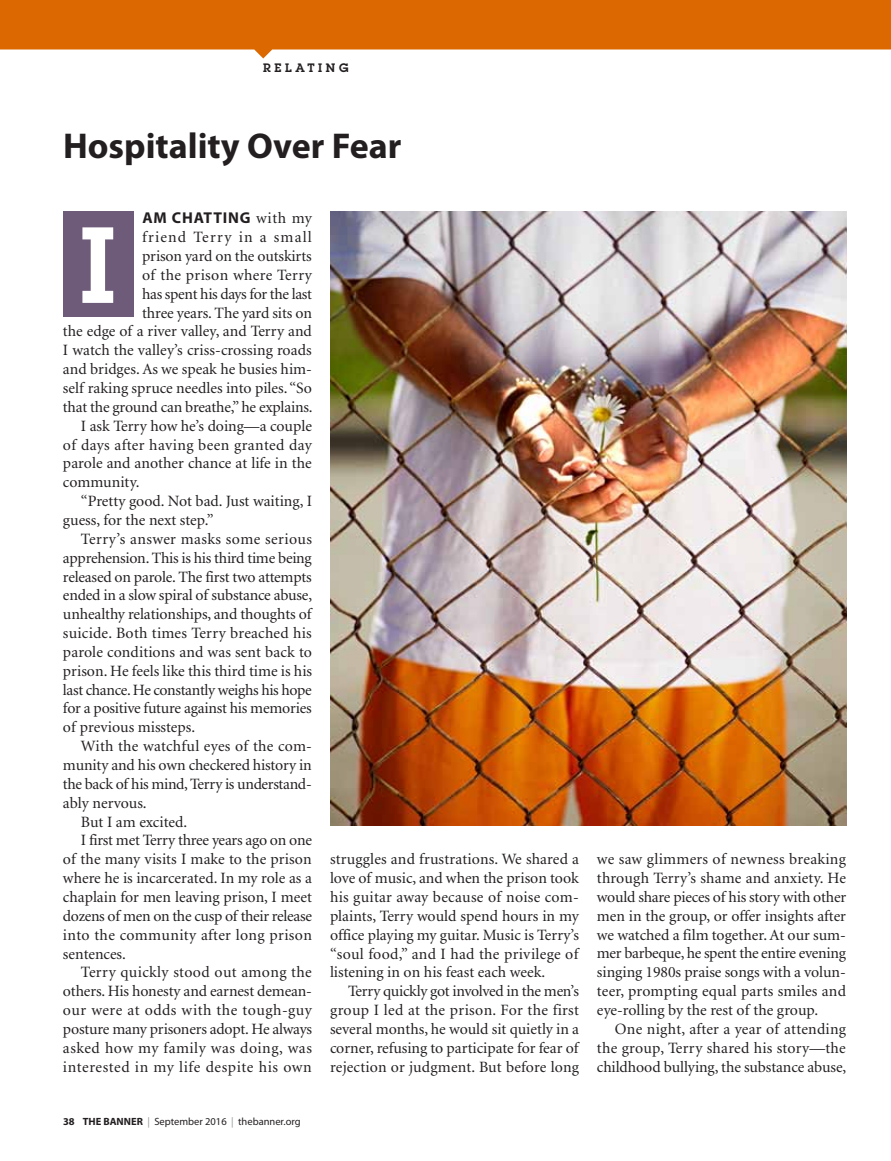
<style>
.page{position:relative;width:891px;height:1161px;background:#fff}
.page>*{position:absolute;margin:0;border:0;box-sizing:border-box;transform-origin:0 0}
.t1{font:600 105.75px "Lubalin Graph";color:#fff}
.t2{font:700 36px "Myriad Pro";color:#231f20}
.t3{font:15.75px/18.9px "Minion";color:#231f20;text-align:justify}
.t4{font:15.75px "Minion";letter-spacing:.025em;color:#231f20}
.t5{font:15.75px "Minion";letter-spacing:-.02em;color:#231f20}
.t6{font:15.75px "Minion";letter-spacing:.03em;color:#231f20}
.t7{font:15.75px "Minion";letter-spacing:.035em;color:#231f20}
.t8{font:15.75px "Minion";letter-spacing:.075em;color:#231f20}
.t9{font:700 15.75px "Myriad Pro";color:#231f20}
.t10{font:600 12px "Lubalin Graph";letter-spacing:.3em;color:#231f20}
.t11{font:10.5px "Myriad";color:#231f20}
.s1{font-weight:700}
.s2{color:#939598}
</style>
<div class="page">
<svg style="left:0;top:0;width:891px;height:58px;background:#e07d24"></svg>
<div style="left:63px;top:212px;width:70px;height:105px;background:#6e5b79"></div>
<img style="left:330px;top:212px;width:516px;height:613px">
<p class="t10" style="left:263px;top:60px;width:87px">RELATING</p>
<h2 class="t2" style="left:63px;top:126px;width:340px">Hospitality Over Fear</h2>
<p class="t9" style="left:142px;top:209px;width:41px">am chatting</p>
<p class="t3" style="left:256px;top:209px;width:57px">with my</p>
<p class="t8" style="left:142px;top:229px;width:171px">friend Terry in a small</p>
<p class="t3" style="left:142px;top:247px;width:171px">prison yard on the outskirts</p>
<p class="t4" style="left:142px;top:267px;width:171px">of the prison where Terry</p>
<p class="t5" style="left:142px;top:286px;width:171px">has spent his days for the last</p>
<p class="t3" style="left:142px;top:304px;width:171px">three years. The yard sits on</p>
<p class="t3" style="left:63px;top:323px;width:250px">the edge of a river valley, and Terry and</p>
<p class="t3" style="left:63px;top:341px;width:250px">I watch the valley’s criss-crossing roads</p>
<p class="t3" style="left:63px;top:360px;width:250px">and bridges. As we speak he busies him-</p>
<p class="t3" style="left:63px;top:379px;width:250px">self raking spruce needles into piles. “So</p>
<p class="t3" style="left:63px;top:398px;width:251px">that the ground can breathe,” he explains.</p>
<p class="t3" style="left:81px;top:417px;width:233px">I ask Terry how he’s doing—a couple</p>
<p class="t4" style="left:63px;top:437px;width:250px">of days after having been granted day</p>
<p class="t3" style="left:63px;top:455px;width:250px">parole and another chance at life in the</p>
<p class="t3" style="left:63px;top:473px;width:78px">community.</p>
<p class="t3" style="left:81px;top:492px;width:233px">“Pretty good. Not bad. Just waiting, I</p>
<p class="t3" style="left:63px;top:511px;width:152px">guess, for the next step.”</p>
<p class="t4" style="left:81px;top:531px;width:233px">Terry’s answer masks some serious</p>
<p class="t3" style="left:63px;top:549px;width:250px">apprehension. This is his third time being</p>
<p class="t3" style="left:63px;top:568px;width:250px">released on parole. The first two attempts</p>
<p class="t3" style="left:63px;top:586px;width:251px">ended in a slow spiral of substance abuse,</p>
<p class="t3" style="left:63px;top:605px;width:250px">unhealthy relationships, and thoughts of</p>
<p class="t3" style="left:63px;top:624px;width:250px">suicide. Both times Terry breached his</p>
<p class="t3" style="left:63px;top:643px;width:251px">parole conditions and was sent back to</p>
<p class="t3" style="left:63px;top:662px;width:251px">prison. He feels like this third time is his</p>
<p class="t5" style="left:63px;top:682px;width:250px">last chance. He constantly weighs his hope</p>
<p class="t3" style="left:63px;top:700px;width:250px">for a positive future against his memories</p>
<p class="t3" style="left:63px;top:718px;width:134px">of previous missteps.</p>
<p class="t3" style="left:81px;top:737px;width:233px">With the watchful eyes of the com-</p>
<p class="t3" style="left:63px;top:756px;width:250px">munity and his own checkered history in</p>
<p class="t5" style="left:63px;top:776px;width:251px">the back of his mind, Terry is understand-</p>
<p class="t3" style="left:63px;top:794px;width:85px">ably nervous.</p>
<p class="t3" style="left:81px;top:813px;width:108px">But I am excited.</p>
<p class="t3" style="left:81px;top:832px;width:233px">I first met Terry three years ago on one</p>
<p class="t3" style="left:63px;top:850px;width:250px">of the many visits I make to the prison</p>
<p class="t3" style="left:63px;top:869px;width:250px">where he is incarcerated. In my role as a</p>
<p class="t3" style="left:63px;top:888px;width:250px">chaplain for men leaving prison, I meet</p>
<p class="t5" style="left:63px;top:908px;width:251px">dozens of men on the cusp of their release</p>
<p class="t4" style="left:63px;top:927px;width:250px">into the community after long prison</p>
<p class="t3" style="left:63px;top:945px;width:65px">sentences.</p>
<p class="t4" style="left:81px;top:965px;width:232px">Terry quickly stood out among the</p>
<p class="t3" style="left:63px;top:982px;width:251px">others. His honesty and earnest demean-</p>
<p class="t6" style="left:63px;top:1002px;width:250px">our were at odds with the tough-guy</p>
<p class="t3" style="left:63px;top:1020px;width:251px">posture many prisoners adopt. He always</p>
<p class="t6" style="left:63px;top:1040px;width:250px">asked how my family was doing, was</p>
<p class="t7" style="left:63px;top:1059px;width:250px">interested in my life despite his own</p>
<h1 class="t1" style="left:80px;top:195px;width:32px">I</h1>
<p class="t11" style="left:63px;top:1116px;width:239px"><span class="s1">38 THE BANNER</span> <span class="s2">|</span> September 2016 <span class="s2">|</span> thebanner.org</p>
<p class="t3" style="left:330px;top:850px;width:251px">struggles and frustrations. We shared a love of music, and when the prison took his guitar away because of noise com&shy;plaints, Terry would spend hours in my office playing my guitar. Music is Terry’s “soul food,” and I had the privilege of listening in on his feast each week.</p>
<p class="t3" style="left:330px;top:982px;width:251px;text-indent:18px">Terry quickly got involved in the men’s group I led at the prison. For the first several months, he would sit quietly in a corner, refusing to participate for fear of rejection or judgment. But before long</p>
<p class="t3" style="left:597px;top:850px;width:251px">we saw glimmers of newness breaking through Terry’s shame and anxiety. He would share pieces of his story with other men in the group, or offer insights after we watched a film together. At our sum&shy;mer barbeque, he spent the entire evening singing 1980s praise songs with a volun&shy;teer, prompting equal parts smiles and eye-rolling by the rest of the group.</p>
<p class="t3" style="left:597px;top:1020px;width:251px;text-indent:18px">One night, after a year of attending the group, Terry shared his story—the childhood bullying, the substance abuse,</p>
</div>
